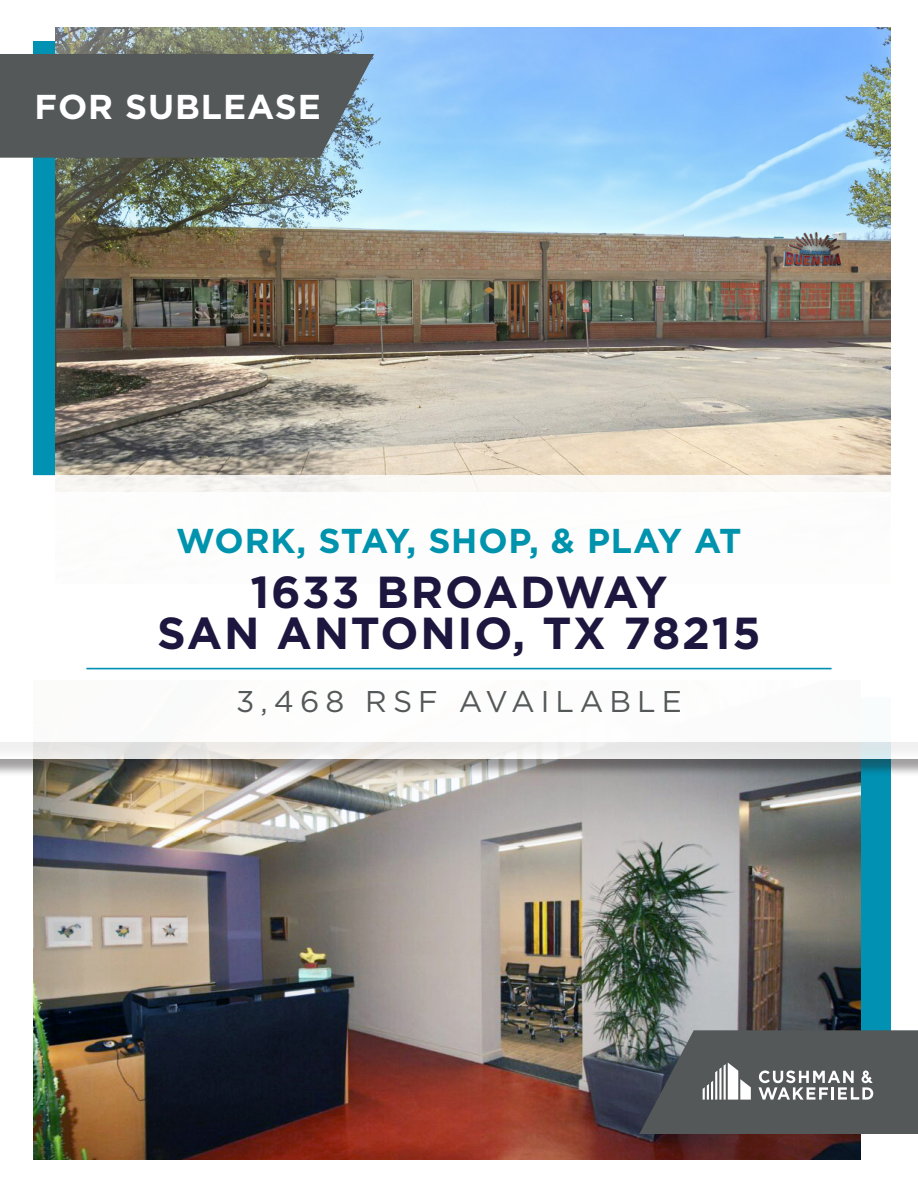
<style>
.page{position:relative;width:918px;height:1188px;background:#fff}
.page>*{position:absolute;margin:0;border:0;box-sizing:border-box;transform-origin:0 0}
.t1{font:700 44.85px "Gotham";letter-spacing:.04em;color:#1d1740}
.t2{font:700 34.5px "Gotham";letter-spacing:.025em;color:#0093ad}
.t3{font:700 34.5px "Gotham";letter-spacing:.025em;color:#fff}
.t4{font:30px "Gotham";letter-spacing:.2em;color:#545859}
</style>
<div class="page">
<div style="left:33px;top:698px;width:858px;height:434px;background:#0091b3"></div>
<img style="left:55px;top:27px;width:836px;height:448px">
<img style="left:33px;top:778px;width:828px;height:382px">
<div style="left:0;top:475px;width:918px;height:267px;background:#fbf8f4"></div>
<div style="left:0;top:494px;width:918px;height:284px;background:#231f20;opacity:.5"></div>
<div style="left:0;top:492px;width:918px;height:267px;background:#fff"></div>
<hr style="left:86px;top:668px;width:746px;height:1px;background:#0091b3">
<svg style="left:639px;top:1030px;width:279px;height:104px;background:#5f6465"></svg>
<svg style="left:0;top:54px;width:374px;height:104px;background:#585e61"></svg>
<p class="t3" style="left:35px;top:84px;width:288px">FOR SUBLEASE</p>
<p class="t2" style="left:176px;top:518px;width:567px">WORK, STAY, SHOP, &amp; PLAY AT</p>
<p class="t1" style="left:250px;top:562px;width:419px">1633 BROADWAY</p>
<p class="t1" style="left:157px;top:603px;width:605px">SAN ANTONIO, TX 78215</p>
<p class="t4" style="left:236px;top:682px;width:447px">3,468 RSF AVAILABLE</p>
</div>
